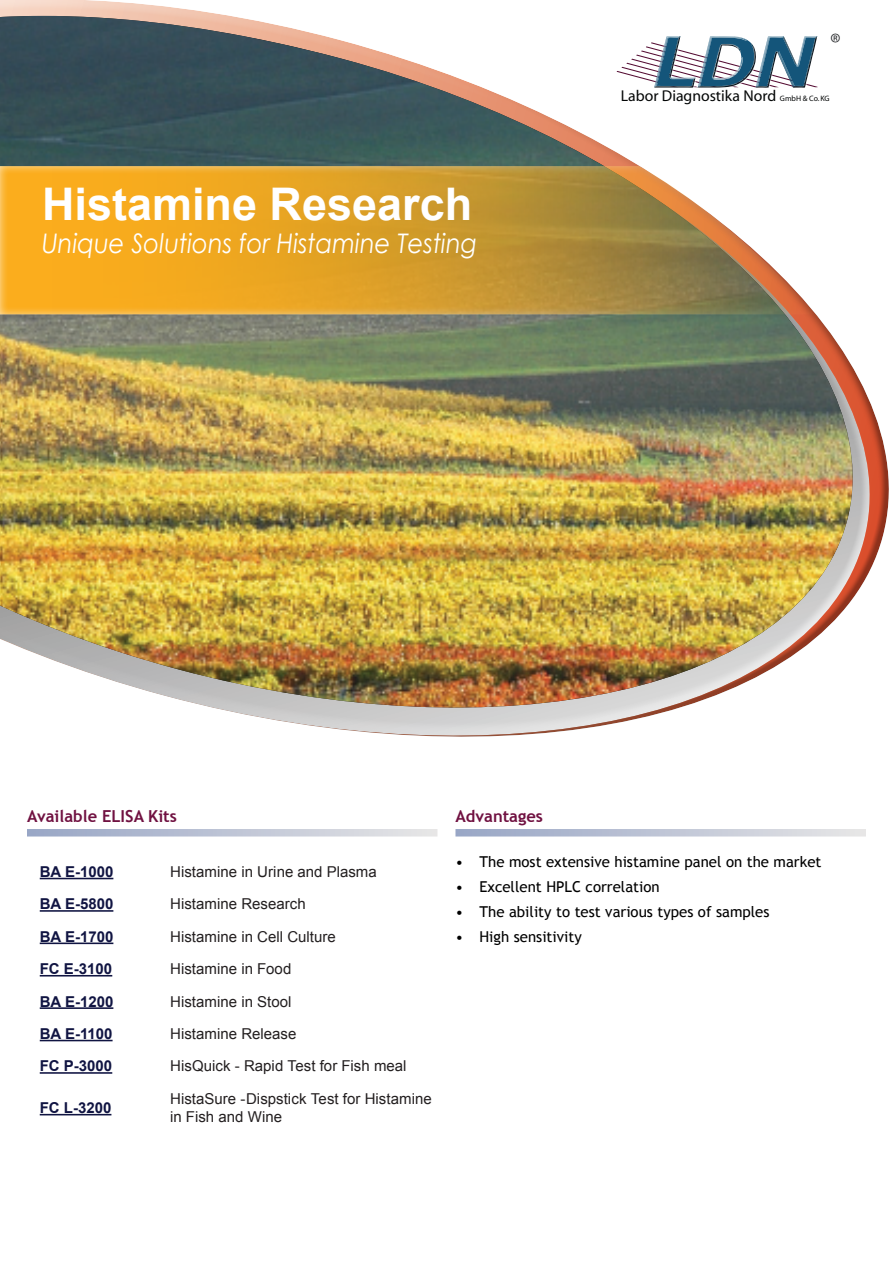
<style>
.page{position:relative;width:893px;height:1263px;background:#fff}
.page>*{position:absolute;margin:0;border:0;box-sizing:border-box;transform-origin:0 0}
.t1{font:700 45px "Arial";color:#fff}
.t2{font:italic 27px "Century Gothic";color:#fff;scale:.9 1}
.t3{font:19.65px "Myriad";color:#1a1c1f}
.t4{font:700 16.5px "Trebuchet MS";color:#701141}
.t5{font:15.75px "Myriad";color:#030505}
.t6{font:15px/18px "Arial";color:#231f20}
.t7{font:15px "Trebuchet MS";color:#000}
.t8{font:700 15px "Arial";color:#101442}
.s1{font-size:7.8px}
</style>
<div class="page">
<svg style="left:0;top:0;width:230px;height:16px"></svg>
<img style="left:0;top:16px;width:889px;height:721px">
<svg style="left:27px;top:829px;width:410px;height:7px;background:#bec5d5"></svg>
<hr style="left:40px;top:878px;width:73px;height:1px;background:#101442">
<hr style="left:40px;top:910px;width:73px;height:2px;background:#101442">
<hr style="left:40px;top:942px;width:73px;height:2px;background:#101442">
<hr style="left:40px;top:975px;width:72px;height:1px;background:#101442">
<hr style="left:40px;top:1007px;width:73px;height:2px;background:#101442">
<hr style="left:40px;top:1040px;width:73px;height:1px;background:#101442">
<hr style="left:40px;top:1072px;width:72px;height:2px;background:#101442">
<hr style="left:40px;top:1114px;width:71px;height:1px;background:#101442">
<svg style="left:455px;top:829px;width:411px;height:7px;background:#bfc5d5"></svg>
<div style="left:0;top:166px;width:816px;height:150px;background:#fff;opacity:.75"></div>
<img style="left:791px;top:36px;width:28px;height:54px">
<img style="left:697px;top:88px;width:57px;height:2px">
<img style="left:754px;top:88px;width:26px;height:2px">
<img style="left:653px;top:88px;width:44px;height:2px">
<svg style="left:617px;top:36px;width:201px;height:52px"></svg>
<h3 class="t3" style="left:830px;top:30px;width:12px">®</h3>
<h1 class="t1" style="left:42px;top:175px;width:432px">Histamine Research</h1>
<h2 class="t2" style="left:42px;top:224px;width:485px">Unique Solutions for Histamine Testing</h2>
<p class="t5" style="left:621px;top:87px;width:210px">Labor Diagnostika Nord <span class="s1">GmbH &amp; Co. KG</span></p>
<p class="t4" style="left:27px;top:806px;width:151px">Available ELISA Kits</p>
<p class="t8" style="left:40px;top:862px;width:75px">BA E-1000</p>
<p class="t6" style="left:170px;top:863px;width:208px">Histamine in Urine and Plasma</p>
<p class="t8" style="left:40px;top:894px;width:75px">BA E-5800</p>
<p class="t6" style="left:170px;top:895px;width:137px">Histamine Research</p>
<p class="t8" style="left:40px;top:926px;width:75px">BA E-1700</p>
<p class="t6" style="left:170px;top:928px;width:167px">Histamine in Cell Culture</p>
<p class="t8" style="left:40px;top:959px;width:74px">FC E-3100</p>
<p class="t6" style="left:170px;top:960px;width:123px">Histamine in Food</p>
<p class="t8" style="left:40px;top:991px;width:75px">BA E-1200</p>
<p class="t6" style="left:170px;top:992px;width:123px">Histamine in Stool</p>
<p class="t8" style="left:40px;top:1024px;width:74px">BA E-1100</p>
<p class="t6" style="left:170px;top:1025px;width:128px">Histamine Release</p>
<p class="t8" style="left:40px;top:1056px;width:74px">FC P-3000</p>
<p class="t6" style="left:170px;top:1057px;width:238px">HisQuick - Rapid Test for Fish meal</p>
<p class="t8" style="left:40px;top:1098px;width:73px">FC L-3200</p>
<p class="t6" style="left:170px;top:1090px;width:263px">HistaSure -Dispstick Test for Histamine in Fish and Wine</p>
<p class="t4" style="left:455px;top:806px;width:89px">Advantages</p>
<p class="t7" style="left:455px;top:853px;width:367px">• The most extensive histamine panel on the market</p>
<p class="t7" style="left:455px;top:878px;width:206px">• Excellent HPLC correlation</p>
<p class="t7" style="left:455px;top:903px;width:315px">• The ability to test various types of samples</p>
<p class="t7" style="left:455px;top:927px;width:128px">• High sensitivity</p>
</div>
